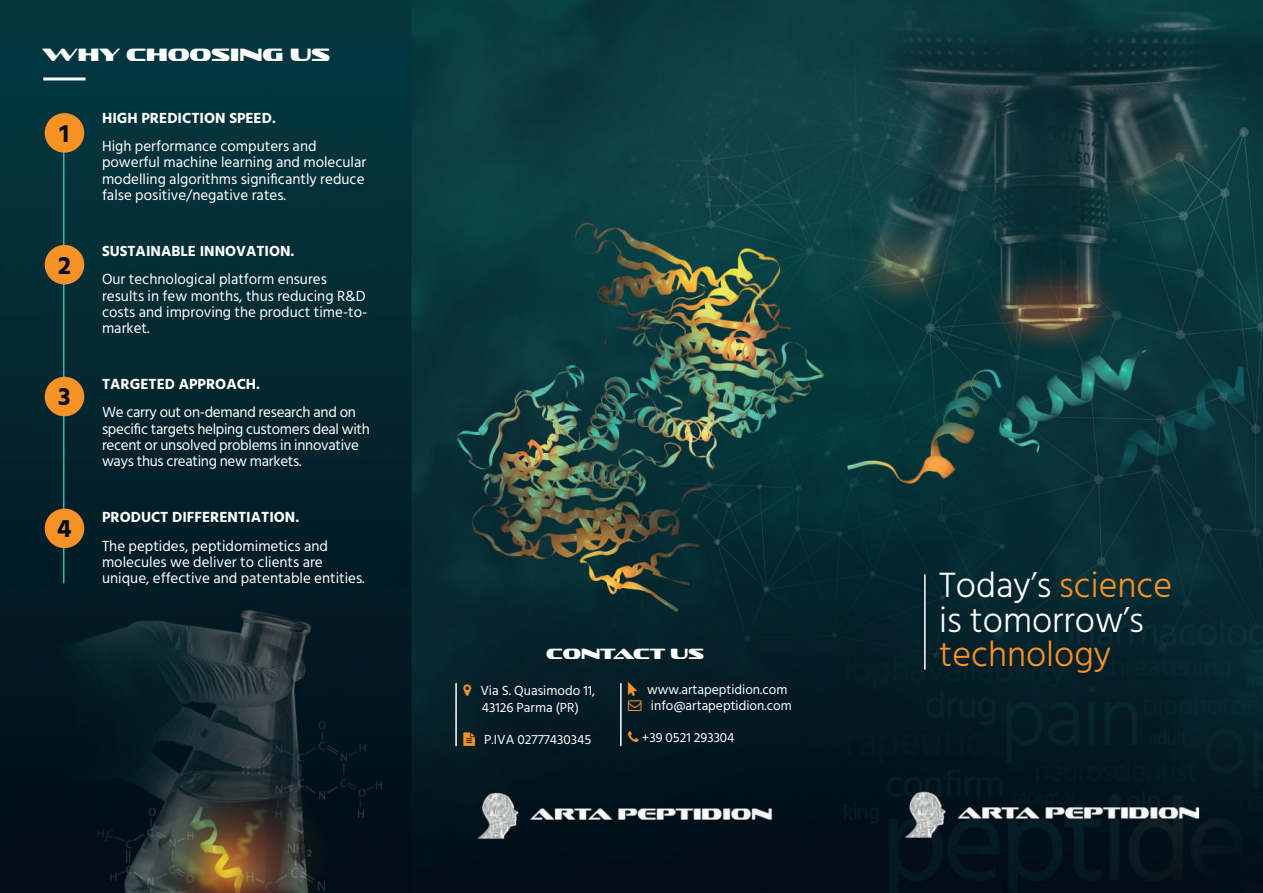
<style>
.page{position:relative;width:1263px;height:893px;background:#fff}
.page>*{position:absolute;margin:0;border:0;box-sizing:border-box;transform-origin:0 0}
.t1{font:300 36px/34.5px "Hind Siliguri";color:#fff}
.t2{font:300 36px "Hind Siliguri";color:#f79324}
.t3{font:700 25.65px "Hind Siliguri";color:#020c17}
.t4{font:18px "Sofachrome Rg";color:#fff}
.t5{font:15px/16.2px "Hind Siliguri";color:#fff}
.t6{font:15px/16.2px "Hind Siliguri";letter-spacing:-.02em;color:#fff}
.t7{font:700 15px "Hind Siliguri";color:#fff}
.t8{font:15px "Sofachrome Rg";color:#fff}
.t9{font:13.5px/16.2px "Hind Siliguri";color:#fff}
.s1{color:#f79324}
</style>
<div class="page">
<img style="left:0;top:0;width:1263px;height:893px">
<hr style="left:620px;top:684px;width:2px;height:61px;background:#fff">
<hr style="left:455px;top:684px;width:2px;height:61px;background:#fff">
<hr style="left:924px;top:575px;width:2px;height:94px;background:#fff">
<hr style="left:63px;top:125px;width:1px;height:458px;background:#22bcb5">
<div style="left:45px;top:113px;width:39px;height:40px;background:#f79324;border-radius:50%"></div>
<div style="left:45px;top:245px;width:39px;height:39px;background:#f79324;border-radius:50%"></div>
<div style="left:45px;top:377px;width:39px;height:39px;background:#f79324;border-radius:50%"></div>
<div style="left:45px;top:509px;width:39px;height:39px;background:#f79324;border-radius:50%"></div>
<hr style="left:43px;top:77px;width:42px;height:3px;background:#fff">
<svg style="left:463px;top:685px;width:8px;height:11px"></svg>
<svg style="left:463px;top:732px;width:12px;height:14px"></svg>
<svg style="left:628px;top:682px;width:14px;height:29px"></svg>
<svg style="left:628px;top:732px;width:11px;height:10px"></svg>
<p class="t4" style="left:43px;top:43px;width:289px">WHY CHOOSING US</p>
<h2 class="t3" style="left:60px;top:113px;width:11px">1</h2>
<h2 class="t3" style="left:58px;top:245px;width:14px">2</h2>
<h2 class="t3" style="left:58px;top:377px;width:14px">3</h2>
<h2 class="t3" style="left:57px;top:509px;width:16px">4</h2>
<p class="t7" style="left:102px;top:106px;width:175px">HIGH PREDICTION SPEED.</p>
<p class="t5" style="left:102px;top:139px;width:266px">High performance computers and powerful machine learning and molecular modelling algorithms significantly reduce false positive/negative rates.</p>
<p class="t7" style="left:102px;top:239px;width:194px">SUSTAINABLE INNOVATION.</p>
<p class="t5" style="left:102px;top:272px;width:267px">Our technological platform ensures results in few months, thus reducing R&amp;D costs and improving the product time-to&shy;market.</p>
<p class="t7" style="left:102px;top:373px;width:159px">TARGETED APPROACH.</p>
<p class="t6" style="left:102px;top:405px;width:269px">We carry out on-demand research and on specific targets helping customers deal with recent or unsolved problems in innovative ways thus creating new markets.</p>
<p class="t7" style="left:102px;top:506px;width:199px">PRODUCT DIFFERENTIATION.</p>
<p class="t5" style="left:102px;top:538px;width:264px">The peptides, peptidomimetics and molecules we deliver to clients are unique, effective and patentable entities.</p>
<p class="t8" style="left:546px;top:644px;width:159px">CONTACT US</p>
<p class="t9" style="left:480px;top:684px;width:116px">Via S. Quasimodo 11,<br>43126 Parma (PR)</p>
<p class="t9" style="left:484px;top:732px;width:108px">P.IVA 02777430345</p>
<p class="t9" style="left:647px;top:682px;width:146px">www.artapeptidion.com info@artapeptidion.com</p>
<p class="t9" style="left:642px;top:731px;width:94px">+39 0521 293304</p>
<h1 class="t1" style="left:939px;top:568px;width:234px">Today’s <span class="s1">science </span>is tomorrow’s</h1>
<h1 class="t2" style="left:939px;top:633px;width:173px">technology</h1>
</div>
